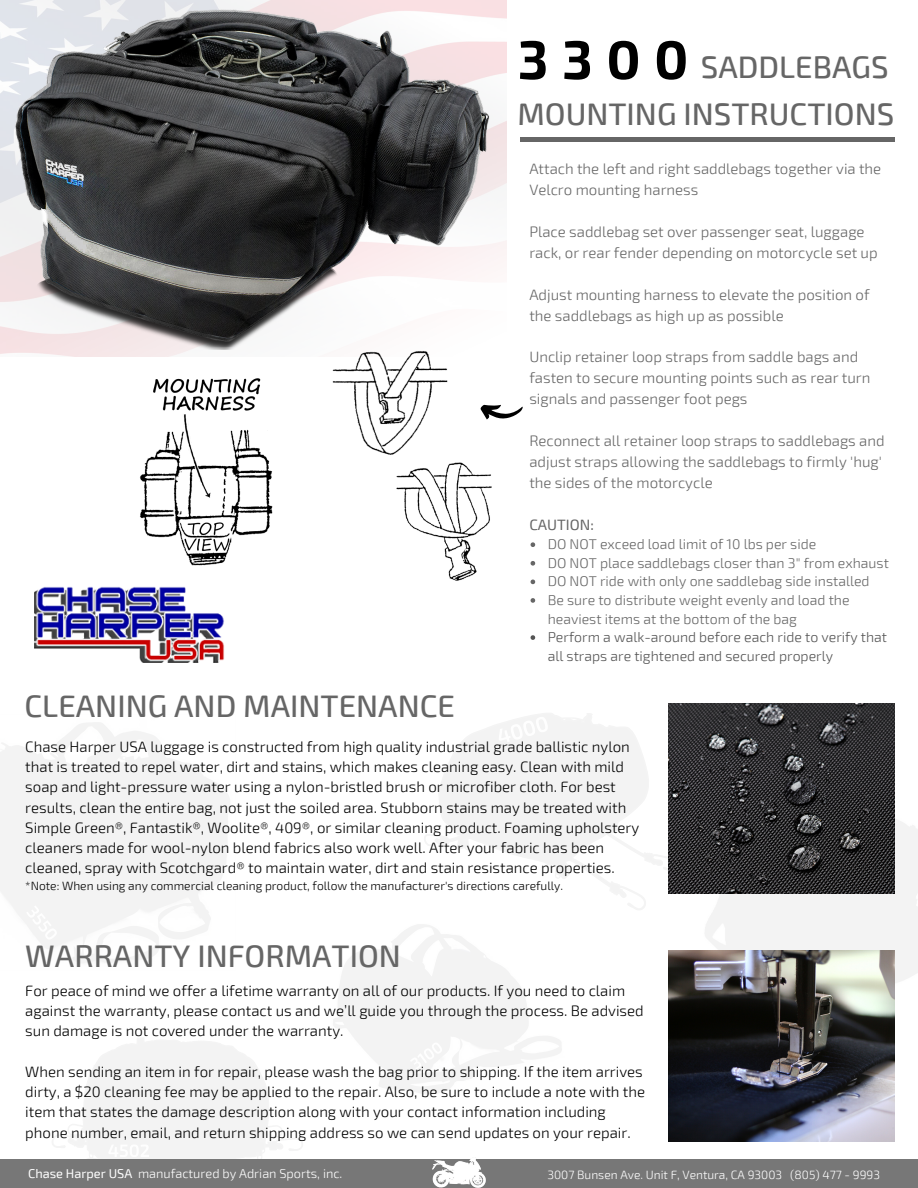
<style>
.page{position:relative;width:918px;height:1188px;background:#fff}
.page>*{position:absolute;margin:0;border:0;box-sizing:border-box;transform-origin:0 0}
.t1{font:500 31.2px "Exo 2";color:#666}
.t2{font:300 15px/20.2px "Exo 2";color:#000}
.t3{font:300 15px/20.9px "Exo 2";color:#666}
.t4{font:15px "Exo 2";color:#fff}
.t5{font:300 15px "Exo 2";color:#fff}
.t6{font:15px "Exo 2";color:#666}
.t7{font:300 14.1px/18.6px "Exo 2";color:#666}
.t8{font:300 14.1px/18.6px "Exo 2";color:#545454}
.t9{font:300 12.75px "Exo 2";color:#fff}
.t10{font:300 12px "Exo 2";color:#000}
.t11{font:300 12px "Exo 2";color:#fff}
.s1{font-weight:700;font-size:54.3px;color:#000}
.s2{font-weight:400}
</style>
<div class="page">
<img style="left:701px;top:819px;width:217px;height:164px">
<hr style="left:520px;top:138px;width:375px;height:3px;background:#666">
<svg style="left:531px;top:542px;width:4px;height:5px"></svg>
<svg style="left:531px;top:561px;width:4px;height:5px"></svg>
<svg style="left:531px;top:580px;width:4px;height:4px"></svg>
<svg style="left:531px;top:598px;width:4px;height:5px"></svg>
<svg style="left:531px;top:635px;width:4px;height:5px"></svg>
<img style="left:415px;top:709px;width:254px;height:227px">
<img style="left:669px;top:704px;width:226px;height:190px">
<img style="left:669px;top:951px;width:226px;height:191px">
<div style="left:0;top:1159px;width:918px;height:29px;background:#777"></div>
<img style="left:432px;top:1159px;width:54px;height:29px">
<img style="left:0;top:0;width:506px;height:357px">
<img style="left:323px;top:350px;width:136px;height:105px">
<img style="left:396px;top:462px;width:96px;height:119px">
<svg style="left:480px;top:405px;width:43px;height:14px"></svg>
<img style="left:140px;top:378px;width:133px;height:188px">
<img style="left:35px;top:586px;width:189px;height:76px">
<img style="left:0;top:5px;width:492px;height:345px">
<img style="left:0;top:8px;width:488px;height:338px">
<h1 class="t1" style="left:518px;top:47px;width:372px"><span class="s1">3 3 0 0</span> SADDLEBAGS</h1>
<h1 class="t1" style="left:25px;top:685px;width:432px">CLEANING AND MAINTENANCE</h1>
<h1 class="t1" style="left:518px;top:94px;width:378px">MOUNTING INSTRUCTIONS</h1>
<p class="t3" style="left:529px;top:158px;width:353px">Attach the left and right saddlebags together via the<br>Velcro mounting harness</p>
<p class="t3" style="left:529px;top:221px;width:350px">Place saddlebag set over passenger seat, luggage rack, or rear fender depending on motorcycle set up</p>
<p class="t3" style="left:529px;top:283px;width:342px">Adjust mounting harness to elevate the position of the saddlebags as high up as possible</p>
<p class="t3" style="left:529px;top:346px;width:343px">Unclip retainer loop straps from saddle bags and fasten to secure mounting points such as rear turn signals and passenger foot pegs</p>
<p class="t3" style="left:529px;top:430px;width:357px">Reconnect all retainer loop straps to saddlebags and adjust straps allowing the saddlebags to firmly 'hug' the sides of the motorcycle</p>
<p class="t6" style="left:529px;top:515px;width:66px">CAUTION:</p>
<p class="t7" style="left:548px;top:534px;width:343px">DO NOT exceed load limit of 10 lbs per side<br>DO NOT place saddlebags closer than 3" from exhaust DO NOT ride with only one saddlebag side installed Be sure to distribute weight evenly and load the heaviest items at the bottom of the bag</p>
<p class="t8" style="left:548px;top:627px;width:341px">Perform a walk-around before each ride to verify that all straps are tightened and secured properly</p>
<p class="t2" style="left:25px;top:736px;width:615px">Chase Harper USA luggage is constructed from high quality industrial grade ballistic nylon that is treated to repel water, dirt and stains, which makes cleaning easy. Clean with mild soap and light-pressure water using a nylon-bristled brush or microfiber cloth. For best results, clean the entire bag, not just the soiled area. Stubborn stains may be treated with Simple Green®, Fantastik®, Woolite®, 409®, or similar cleaning product. Foaming upholstery cleaners made for wool-nylon blend fabrics also work well. After your fabric has been cleaned, spray with Scotchgard® to maintain water, dirt and stain resistance properties.</p>
<p class="t10" style="left:25px;top:878px;width:539px">*Note: When using any commercial cleaning product, follow the manufacturer's directions carefully.</p>
<h1 class="t1" style="left:25px;top:936px;width:377px">WARRANTY INFORMATION</h1>
<p class="t2" style="left:25px;top:980px;width:620px">For peace of mind we offer a lifetime warranty on all of our products. If you need to claim against the warranty, please contact us and we’ll guide you through the process. Be advised sun damage is not covered under the warranty.</p>
<p class="t2" style="left:25px;top:1061px;width:621px">When sending an item in for repair, please wash the bag prior to shipping. If the item arrives dirty, a $20 cleaning fee may be applied to the repair. Also, be sure to include a note with the item that states the damage description along with your contact information including phone number, email, and return shipping address so we can send updates on your repair.</p>
<p class="t4" style="left:160px;top:1165px;width:124px">Chase Harper USA</p>
<p class="t5" style="left:644px;top:1165px;width:114px">(805) 477 - 9993</p>
<p class="t9" style="left:28px;top:1165px;width:316px"><span class="s2">Chase Harper USA</span> manufactured by Adrian Sports, inc.</p>
<p class="t11" style="left:547px;top:1167px;width:334px">3007 Bunsen Ave. Unit F, Ventura, CA 93003 (805) 477 - 9993</p>
</div>
